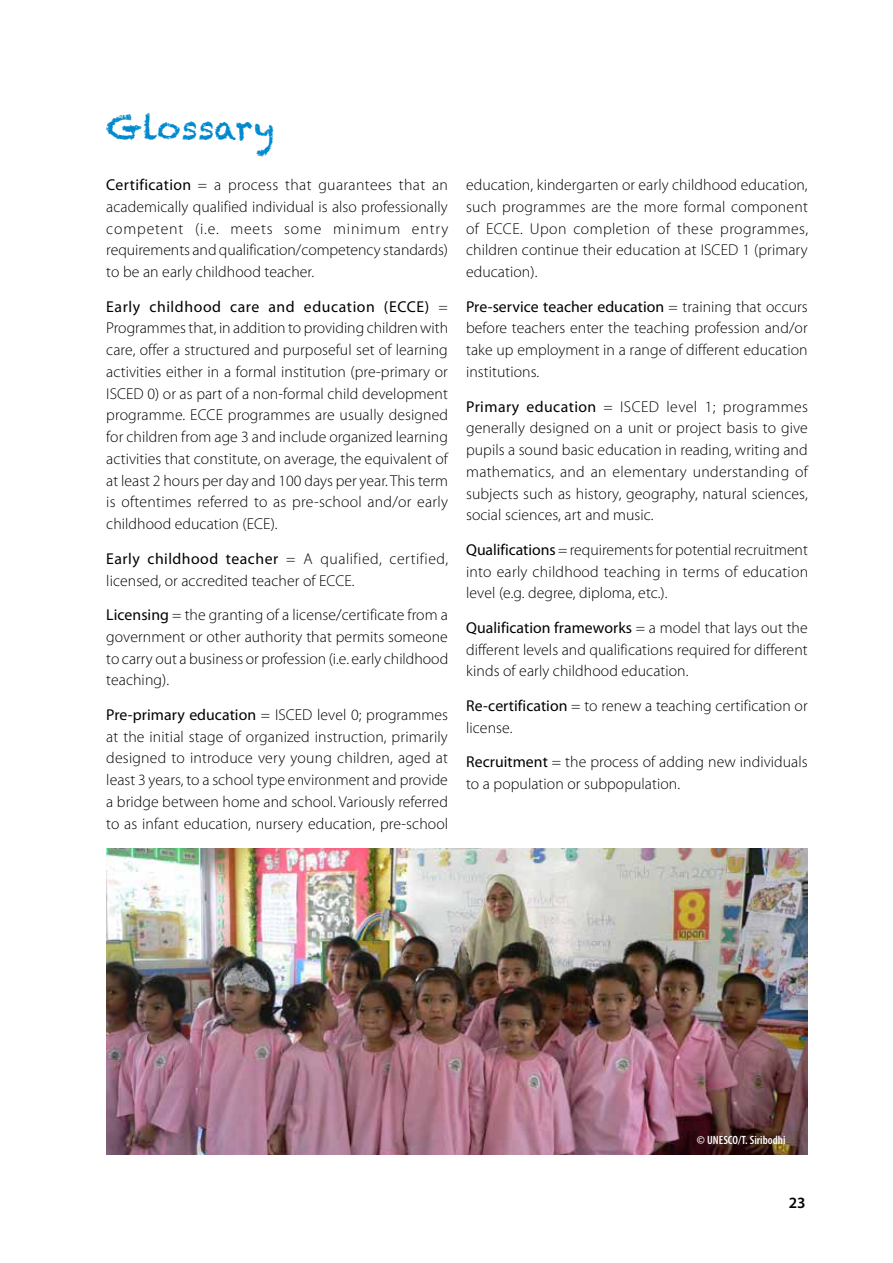
<style>
.page{position:relative;width:893px;height:1263px;background:#fff}
.page>*{position:absolute;margin:0;border:0;box-sizing:border-box;transform-origin:0 0}
.t1{font:33px "Chalkduster";color:#0089cf}
.t2{font:300 15.75px/21.8px "Myriad Pro";letter-spacing:.005em;color:#000;text-align:justify}
.t3{font:600 15.75px "Myriad Pro";color:#000}
.t4{font:600 condensed 12px "Myriad Pro";letter-spacing:.005em;color:#fff}
.s1{font-weight:400}
</style>
<div class="page">
<img style="left:106px;top:848px;width:702px;height:306px">
<h1 class="t1" style="left:106px;top:108px;width:169px">Glossary</h1>
<p class="t2" style="left:106px;top:174px;width:343px"><span class="s1">Certification</span> = a process that guarantees that an academically qualified individual is also professionally competent (i.e. meets some minimum entry requirements and qualification/competency standards) to be an early childhood teacher.</p>
<p class="t2" style="left:106px;top:295px;width:343px"><span class="s1">Early childhood care and education (ECCE)</span> = Programmes that, in addition to providing children with care, offer a structured and purposeful set of learning activities either in a formal institution (pre-primary or ISCED 0) or as part of a non-formal child development programme. ECCE programmes are usually designed for children from age 3 and include organized learning activities that constitute, on average, the equivalent of at least 2 hours per day and 100 days per year. This term is oftentimes referred to as pre-school and/or early childhood education (ECE).</p>
<p class="t2" style="left:106px;top:547px;width:343px"><span class="s1">Early childhood teacher</span> = A qualified, certified, licensed, or accredited teacher of ECCE.</p>
<p class="t2" style="left:106px;top:604px;width:343px"><span class="s1">Licensing</span> = the granting of a license/certificate from a government or other authority that permits someone to carry out a business or profession (i.e. early childhood teaching).</p>
<p class="t2" style="left:106px;top:703px;width:343px"><span class="s1">Pre-primary education</span> = ISCED level 0; programmes at the initial stage of organized instruction, primarily designed to introduce very young children, aged at least 3 years, to a school type environment and provide a bridge between home and school. Variously referred to as infant education, nursery education, pre-school</p>
<p class="t2" style="left:466px;top:174px;width:343px">education, kindergarten or early childhood education, such programmes are the more formal component of ECCE. Upon completion of these programmes, children continue their education at ISCED 1 (primary education).</p>
<p class="t2" style="left:466px;top:295px;width:343px"><span class="s1">Pre-service teacher education</span> = training that occurs before teachers enter the teaching profession and/or take up employment in a range of different education institutions.</p>
<p class="t2" style="left:466px;top:395px;width:343px"><span class="s1">Primary education</span> = ISCED level 1; programmes generally designed on a unit or project basis to give pupils a sound basic education in reading, writing and mathematics, and an elementary understanding of subjects such as history, geography, natural sciences, social sciences, art and music.</p>
<p class="t2" style="left:466px;top:538px;width:344px"><span class="s1">Qualifications</span> = requirements for potential recruitment into early childhood teaching in terms of education level (e.g. degree, diploma, etc.).</p>
<p class="t2" style="left:466px;top:616px;width:343px"><span class="s1">Qualification frameworks</span> = a model that lays out the different levels and qualifications required for different kinds of early childhood education.</p>
<p class="t2" style="left:466px;top:694px;width:343px"><span class="s1">Re-certification</span> = to renew a teaching certification or license.</p>
<p class="t2" style="left:466px;top:751px;width:343px"><span class="s1">Recruitment</span> = the process of adding new individuals to a population or subpopulation.</p>
<p class="t4" style="left:697px;top:1133px;width:90px">© UNESCO/T. Siribodhi</p>
<p class="t3" style="left:789px;top:1193px;width:18px">23</p>
</div>
